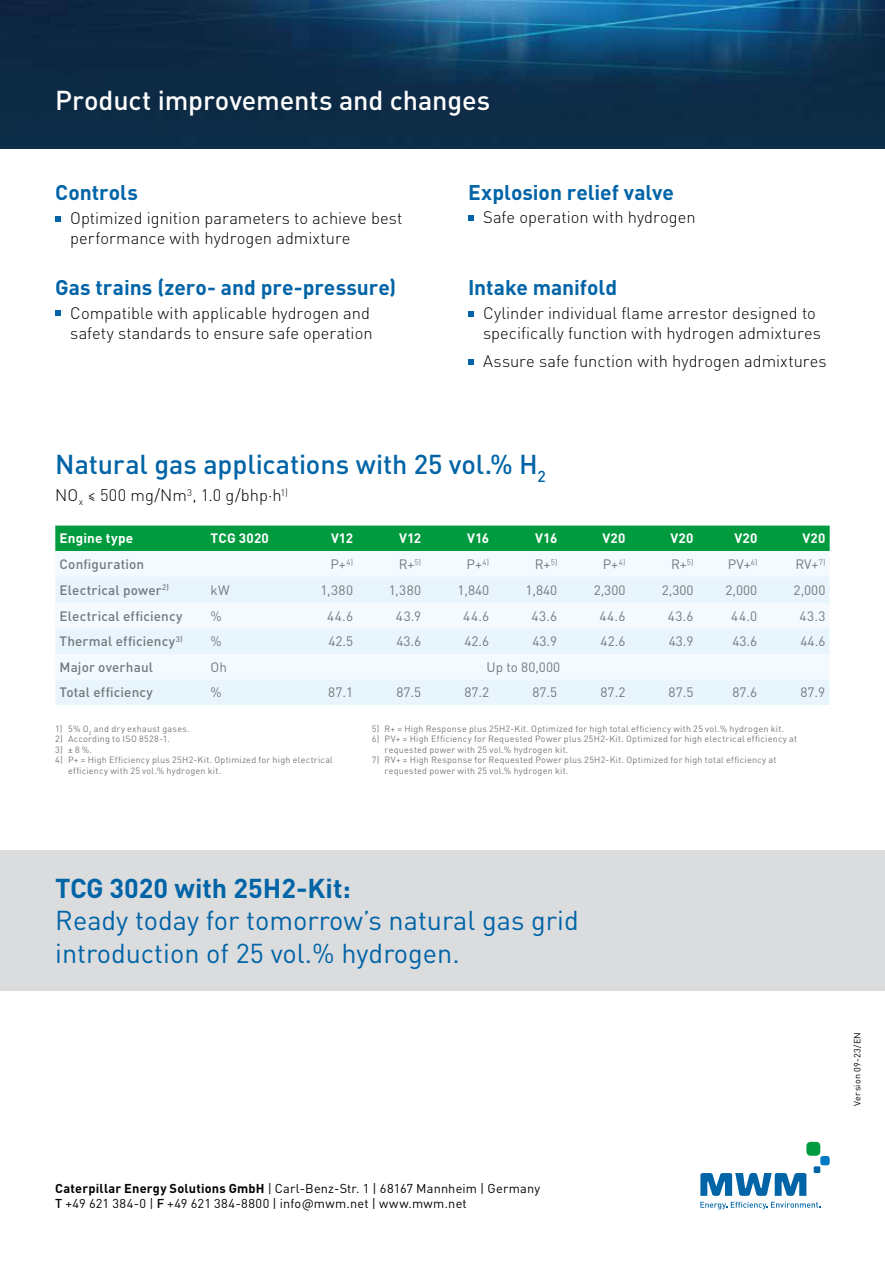
<style>
.page{position:relative;width:885px;height:1263px;background:#fff}
.page>*{position:absolute;margin:0;border:0;box-sizing:border-box;transform-origin:0 0}
.t1{font:27px/32.4px "DIN Pro";color:#0064a7}
.t2{font:500 27px "DIN Pro";letter-spacing:-.005em;color:#0064a7}
.t3{font:500 27px "DIN Pro";letter-spacing:-.005em;color:#fff}
.t4{font:700 27px "DIN Pro";color:#0064a7}
.t5{font:700 21px "DIN Pro";color:#0064a7}
.t6{font:300 16.5px/19.8px "DIN Pro";color:#000}
.t7{font:13.5px "DIN Pro";color:#73797c}
.t8{font:500 13.5px "DIN Pro";letter-spacing:.01em;color:#73797c}
.t9{font:700 13.5px "DIN Pro";letter-spacing:.015em;color:#fff}
.t10{font:12.75px/15px "DIN Pro";letter-spacing:.015em;color:#000}
.t11{font:9px/10.5px "DIN Pro";letter-spacing:.025em;color:#73797c}
.t12{font:9px "DIN Pro";letter-spacing:.03em;color:#000}
.s1{font-weight:700}
.s2{font-weight:500}
</style>
<div class="page">
<img style="left:0;top:0;width:884px;height:149px">
<svg style="left:700px;top:1202px;width:120px;height:7px"></svg>
<svg style="left:700px;top:1173px;width:106px;height:23px"></svg>
<div style="left:813px;top:1166px;width:7px;height:7px;background:#0064a7"></div>
<div style="left:820px;top:1156px;width:9px;height:9px;background:#007ac2;border-radius:3px"></div>
<div style="left:806px;top:1142px;width:14px;height:14px;background:#009b3e;border-radius:4px"></div>
<div style="left:55px;top:526px;width:774px;height:25px;background:#009b3e"></div>
<div style="left:55px;top:551px;width:774px;height:26px;background:#f4fafe"></div>
<svg style="left:55px;top:577px;width:774px;height:128px;fill:#e8f5fd"></svg>
<div style="left:0;top:850px;width:884px;height:141px;background:#dbdcde"></div>
<svg style="left:55px;top:216px;width:5px;height:5px"></svg>
<svg style="left:55px;top:311px;width:5px;height:5px"></svg>
<svg style="left:468px;top:215px;width:5px;height:5px"></svg>
<svg style="left:468px;top:311px;width:5px;height:5px"></svg>
<svg style="left:468px;top:359px;width:5px;height:5px"></svg>
<h1 class="t3" style="left:55px;top:82px;width:436px">Product improvements and changes</h1>
<h2 class="t5" style="left:55px;top:178px;width:84px">Controls</h2>
<h3 class="t6" style="left:70px;top:208px;width:333px">Optimized ignition parameters to achieve best performance with hydrogen admixture</h3>
<h2 class="t5" style="left:55px;top:273px;width:342px">Gas trains (zero- and pre-pressure)</h2>
<h3 class="t6" style="left:70px;top:302px;width:304px">Compatible with applicable hydrogen and safety standards to ensure safe operation</h3>
<h2 class="t5" style="left:468px;top:178px;width:207px">Explosion relief valve</h2>
<h3 class="t6" style="left:483px;top:207px;width:214px">Safe operation with hydrogen</h3>
<h2 class="t5" style="left:468px;top:273px;width:151px">Intake manifold</h2>
<h3 class="t6" style="left:483px;top:303px;width:339px">Cylinder individual flame arrestor designed to specifically function with hydrogen admixtures</h3>
<h3 class="t6" style="left:483px;top:351px;width:345px">Assure safe function with hydrogen admixtures</h3>
<h1 class="t2" style="left:55px;top:446px;width:492px">Natural gas applications with 25 vol.% H<sub>2</sub></h1>
<h3 class="t6" style="left:55px;top:485px;width:234px">NO<sub>x</sub> ≤ 500 mg/Nm<sup>3</sup>, 1.0 g/bhp∙h<sup>1)</sup></h3>
<h3 class="t9" style="left:60px;top:529px;width:75px">Engine type</h3>
<h3 class="t9" style="left:210px;top:529px;width:60px">TCG 3020</h3>
<h3 class="t9" style="left:331px;top:529px;width:24px">V12</h3>
<h3 class="t9" style="left:399px;top:529px;width:24px">V12</h3>
<h3 class="t9" style="left:467px;top:529px;width:24px">V16</h3>
<h3 class="t9" style="left:535px;top:529px;width:24px">V16</h3>
<h3 class="t9" style="left:602px;top:529px;width:24px">V20</h3>
<h3 class="t9" style="left:670px;top:529px;width:24px">V20</h3>
<h3 class="t9" style="left:734px;top:529px;width:24px">V20</h3>
<h3 class="t9" style="left:802px;top:529px;width:24px">V20</h3>
<h3 class="t8" style="left:60px;top:555px;width:86px">Configuration</h3>
<h3 class="t7" style="left:330px;top:555px;width:24px">P+<sup>4)</sup></h3>
<h3 class="t7" style="left:399px;top:555px;width:24px">R+<sup>5)</sup></h3>
<h3 class="t7" style="left:466px;top:555px;width:24px">P+<sup>4)</sup></h3>
<h3 class="t7" style="left:535px;top:555px;width:24px">R+<sup>5)</sup></h3>
<h3 class="t7" style="left:602px;top:555px;width:24px">P+<sup>4)</sup></h3>
<h3 class="t7" style="left:671px;top:555px;width:24px">R+<sup>5)</sup></h3>
<h3 class="t7" style="left:727px;top:555px;width:31px">PV+<sup>6)</sup></h3>
<h3 class="t7" style="left:795px;top:555px;width:31px">RV+<sup>7)</sup></h3>
<h3 class="t8" style="left:60px;top:581px;width:111px">Electrical power<sup>2)</sup></h3>
<h3 class="t7" style="left:210px;top:581px;width:21px">kW</h3>
<h3 class="t7" style="left:320px;top:581px;width:34px">1,380</h3>
<h3 class="t7" style="left:388px;top:581px;width:34px">1,380</h3>
<h3 class="t7" style="left:457px;top:581px;width:33px">1,840</h3>
<h3 class="t7" style="left:525px;top:581px;width:33px">1,840</h3>
<h3 class="t7" style="left:593px;top:581px;width:33px">2,300</h3>
<h3 class="t7" style="left:661px;top:581px;width:33px">2,300</h3>
<h3 class="t7" style="left:725px;top:581px;width:33px">2,000</h3>
<h3 class="t7" style="left:793px;top:581px;width:33px">2,000</h3>
<h3 class="t8" style="left:60px;top:607px;width:124px">Electrical efficiency</h3>
<h3 class="t7" style="left:210px;top:607px;width:13px">%</h3>
<h3 class="t7" style="left:327px;top:607px;width:27px">44.6</h3>
<h3 class="t7" style="left:396px;top:607px;width:27px">43.9</h3>
<h3 class="t7" style="left:463px;top:607px;width:27px">44.6</h3>
<h3 class="t7" style="left:531px;top:607px;width:27px">43.6</h3>
<h3 class="t7" style="left:599px;top:607px;width:27px">44.6</h3>
<h3 class="t7" style="left:667px;top:607px;width:27px">43.6</h3>
<h3 class="t7" style="left:731px;top:607px;width:27px">44.0</h3>
<h3 class="t7" style="left:799px;top:607px;width:27px">43.3</h3>
<h3 class="t8" style="left:59px;top:632px;width:124px">Thermal efficiency<sup>3)</sup></h3>
<h3 class="t7" style="left:210px;top:632px;width:13px">%</h3>
<h3 class="t7" style="left:328px;top:632px;width:26px">42.5</h3>
<h3 class="t7" style="left:396px;top:632px;width:26px">43.6</h3>
<h3 class="t7" style="left:464px;top:632px;width:26px">42.6</h3>
<h3 class="t7" style="left:532px;top:632px;width:26px">43.9</h3>
<h3 class="t7" style="left:600px;top:632px;width:26px">42.6</h3>
<h3 class="t7" style="left:668px;top:632px;width:26px">43.9</h3>
<h3 class="t7" style="left:732px;top:632px;width:26px">43.6</h3>
<h3 class="t7" style="left:800px;top:632px;width:26px">44.6</h3>
<h3 class="t8" style="left:59px;top:658px;width:95px">Major overhaul</h3>
<h3 class="t7" style="left:210px;top:658px;width:18px">Oh</h3>
<h3 class="t7" style="left:486px;top:658px;width:75px">Up to 80,000</h3>
<h3 class="t8" style="left:59px;top:683px;width:95px">Total efficiency</h3>
<h3 class="t7" style="left:210px;top:683px;width:13px">%</h3>
<h3 class="t7" style="left:328px;top:683px;width:26px">87.1</h3>
<h3 class="t7" style="left:396px;top:683px;width:26px">87.5</h3>
<h3 class="t7" style="left:464px;top:683px;width:26px">87.2</h3>
<h3 class="t7" style="left:532px;top:683px;width:26px">87.5</h3>
<h3 class="t7" style="left:600px;top:683px;width:26px">87.2</h3>
<h3 class="t7" style="left:668px;top:683px;width:26px">87.5</h3>
<h3 class="t7" style="left:732px;top:683px;width:26px">87.6</h3>
<h3 class="t7" style="left:800px;top:683px;width:26px">87.9</h3>
<p class="t11" style="left:55px;top:723px;width:136px">1) 5% O<sub>2</sub> and dry exhaust gases.</p>
<p class="t11" style="left:55px;top:733px;width:116px">2) According to ISO 8528-1.</p>
<p class="t11" style="left:55px;top:744px;width:38px">3) ± 8 %.</p>
<p class="t11" style="left:68px;top:754px;width:266px;text-indent:-13px">4) P+ = High Efficiency plus 25H2-Kit. Optimized for high electrical efficiency with 25 vol.% hydrogen kit.</p>
<p class="t11" style="left:372px;top:723px;width:414px">5) R+ = High Response plus 25H2-Kit. Optimized for high total efficiency with 25 vol.% hydrogen kit.</p>
<p class="t11" style="left:384px;top:733px;width:414px;text-indent:-13px">6) PV+ = High Efficiency for Requested Power plus 25H2-Kit. Optimized for high electrical efficiency at requested power with 25 vol.% hydrogen kit.</p>
<p class="t11" style="left:384px;top:754px;width:393px;text-indent:-13px">7) RV+ = High Response for Requested Power plus 25H2-Kit. Optimized for high total efficiency at requested power with 25 vol.% hydrogen kit.</p>
<h1 class="t4" style="left:55px;top:870px;width:297px">TCG 3020 with 25H2-Kit:</h1>
<h1 class="t1" style="left:55px;top:903px;width:525px">Ready today for tomorrow’s natural gas grid introduction of 25 vol.% hydrogen.</h1>
<h3 class="t10" style="left:55px;top:1180px;width:486px"><span class="s1">Caterpillar Energy Solutions GmbH</span> | Carl-Benz-Str. 1 | 68167 Mannheim | Germany<br><span class="s2">T</span> +49 621 384-0 | <span class="s2">F</span> +49 621 384-8800 | info@mwm.net | www.mwm.net</h3>
<p class="t12" style="left:851px;top:1106px;width:75px;rotate:-90deg">Version 09-23/EN</p>
</div>
